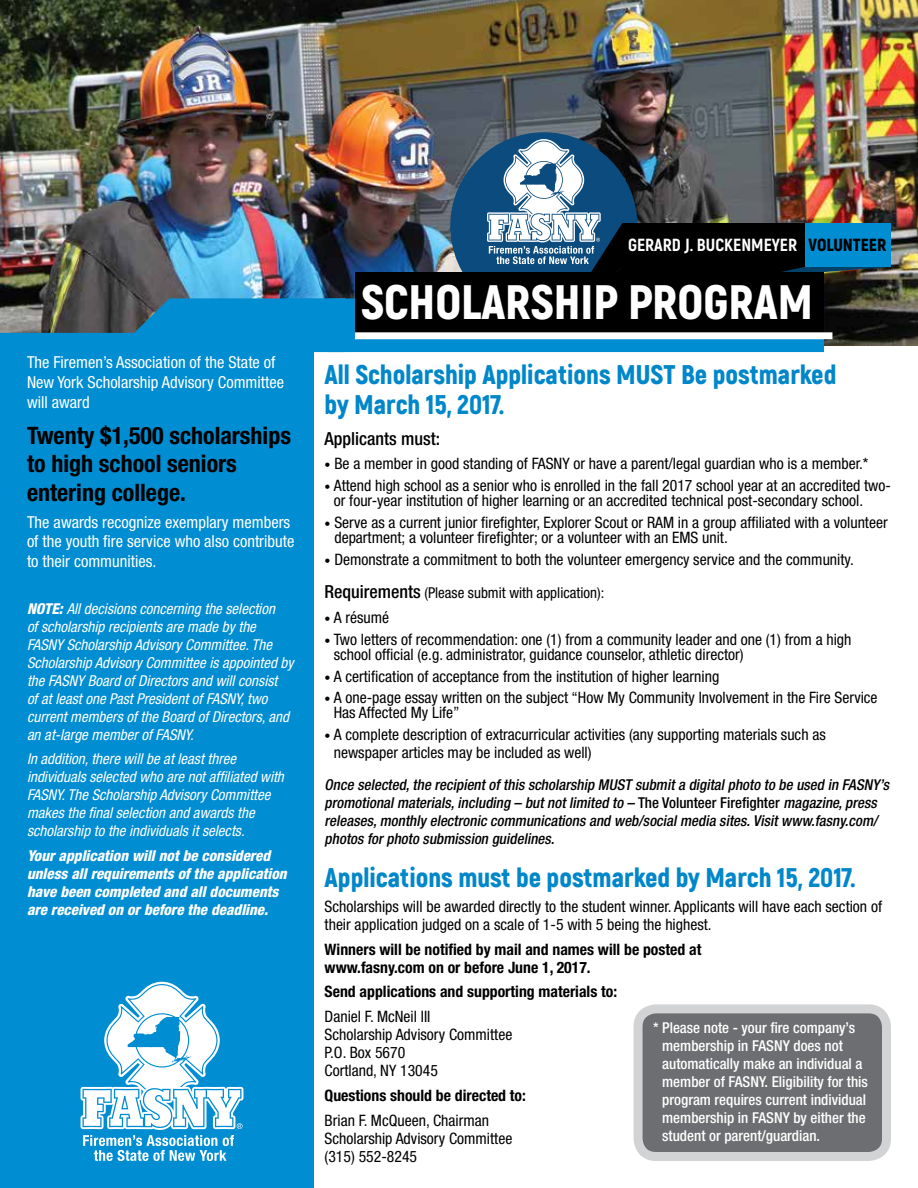
<style>
.page{position:relative;width:918px;height:1188px;background:#fff}
.page>*{position:absolute;margin:0;border:0;box-sizing:border-box;transform-origin:0 0}
.t1{font:900 48.3px "Akrobat";color:#fff}
.t2{font:900 27px/30px "Akrobat";color:#0087ca}
.t3{font:700 condensed 24px/28.8px "Helvetica Neue LT Std";color:#000}
.t4{font:500 condensed 18px "Helvetica Neue LT Std";color:#000}
.t5{font:800 17.55px "Akrobat";color:#fff}
.t6{font:900 17.55px "Akrobat";letter-spacing:-.005em;color:#000}
.t7{font:condensed 16.5px/19.8px "Helvetica Neue LT Std";color:#fff}
.t8{font:condensed 15.75px/18px "Helvetica Neue LT Std";color:#000}
.t9{font:700 condensed 15.75px/18px "Helvetica Neue LT Std";color:#000}
.t10{font:italic condensed 15px/18px "Helvetica Neue LT Std";color:#fff}
.t11{font:italic 500 condensed 15px/18px "Helvetica Neue LT Std";color:#000}
.t12{font:500 condensed 15px/18px "Helvetica Neue LT Std";color:#fff}
.t13{font:italic 800 condensed 15px/18px "Helvetica Neue LT Std";color:#fff}
.t14{font:condensed 15px "Helvetica Neue LT Std";color:#000}
.s1{font-weight:800}
.s2{font-size:12px}
.s3{font-weight:500;font-size:18px}
.s4{font-style:normal}
</style>
<div class="page">
<img style="left:0;top:0;width:918px;height:346px">
<div style="left:638px;top:1009px;width:249px;height:147px;background:#6d6e71;border-radius:18px"></div>
<div style="left:634px;top:1004px;width:257px;height:157px;border:9px solid #d1d3d4;border-radius:18px"></div>
<div style="left:450px;top:132px;width:187px;height:188px;background:#0b4b7d;border-radius:50%"></div>
<div style="left:328px;top:298px;width:496px;height:54px;background:#008dd2"></div>
<div style="left:355px;top:272px;width:469px;height:67px;background:#000"></div>
<img style="left:487px;top:139px;width:404px;height:186px">
<div style="left:355px;top:332px;width:477px;height:7px;background:#fff;border:1px solid #fff"></div>
<div style="left:0;top:345px;width:313px;height:843px;background:#008dd2"></div>
<svg style="left:0;top:298px;width:345px;height:54px"></svg>
<svg style="left:81px;top:982px;width:162px;height:179px"></svg>
<p class="t7" style="left:27px;top:353px;width:259px">The Firemen’s Association of the State of<br>New York Scholarship Advisory Committee will award</p>
<h3 class="t3" style="left:27px;top:420px;width:266px">Twenty $1,500 scholarships to high school seniors entering college.</h3>
<p class="t7" style="left:27px;top:512px;width:269px">The awards recognize exemplary members of the youth fire service who also contribute to their communities.</p>
<p class="t10" style="left:27px;top:600px;width:268px"><span class="s1">NOTE:</span> All decisions concerning the selection<br>of scholarship recipients are made by the FASNY Scholarship Advisory Committee. The Scholarship Advisory Committee is appointed by the FASNY Board of Directors and will consist<br>of at least one Past President of FASNY, two current members of the Board of Directors, and an at-large member of FASNY.</p>
<p class="t10" style="left:27px;top:750px;width:258px">In addition, there will be at least three individuals selected who are not affiliated with FASNY. The Scholarship Advisory Committee makes the final selection and awards the scholarship to the individuals it selects.</p>
<p class="t13" style="left:27px;top:847px;width:261px">Your application will not be considered unless all requirements of the application have been completed and all documents are received on or before the deadline.</p>
<p class="t5" style="left:628px;top:234px;width:171px">GERARD J. BUCKENMEYER</p>
<h1 class="t1" style="left:361px;top:271px;width:453px">SCHOLARSHIP PROGRAM</h1>
<p class="t6" style="left:808px;top:234px;width:79px">VOLUNTEER</p>
<h2 class="t2" style="left:325px;top:359px;width:513px">All Scholarship Applications MUST Be postmarked by March 15, 2017.</h2>
<p class="t4" style="left:325px;top:427px;width:117px">Applicants must:</p>
<p class="t8" style="left:325px;top:455px;width:545px"><span class="s2">•</span> Be a member in good standing of FASNY or have a parent/legal guardian who is a member.*</p>
<p class="t8" style="left:334px;top:478px;width:559px;line-height:15px;text-indent:-9px"><span class="s2">•</span> Attend high school as a senior who is enrolled in the fall 2017 school year at an accredited two&shy;or four-year institution of higher learning or an accredited technical post-secondary school.</p>
<p class="t8" style="left:334px;top:515px;width:555px;line-height:15px;text-indent:-10px"><span class="s2">•</span> Serve as a current junior firefighter, Explorer Scout or RAM in a group affiliated with a volunteer department; a volunteer firefighter; or a volunteer with an EMS unit.</p>
<p class="t8" style="left:325px;top:550px;width:531px"><span class="s2">•</span> Demonstrate a commitment to both the volunteer emergency service and the community.</p>
<p class="t14" style="left:325px;top:584px;width:281px"><span class="s3">Requirements</span> (Please submit with application):</p>
<p class="t8" style="left:325px;top:608px;width:66px"><span class="s2">•</span> A résumé</p>
<p class="t8" style="left:334px;top:632px;width:519px;line-height:15px;text-indent:-9px"><span class="s2">•</span> Two letters of recommendation: one (1) from a community leader and one (1) from a high school official (e.g. administrator, guidance counselor, athletic director)</p>
<p class="t8" style="left:325px;top:667px;width:396px"><span class="s2">•</span> A certification of acceptance from the institution of higher learning</p>
<p class="t8" style="left:334px;top:690px;width:545px;line-height:15px;text-indent:-9px"><span class="s2">•</span> A one-page essay written on the subject “How My Community Involvement in the Fire Service<br>Has Affected My Life”</p>
<p class="t8" style="left:334px;top:725px;width:494px;text-indent:-9px"><span class="s2">•</span> A complete description of extracurricular activities (any supporting materials such as newspaper articles may be included as well)</p>
<p class="t11" style="left:325px;top:775px;width:569px">Once selected,the recipientofthis scholarship MUST submita digitalphoto to be used in FASNY’s promotionalmaterials,including – butnotlimited to – <span class="s4">T h e Vo l u n t e e r F i r e fi g h t e r</span> magazine,press releases,monthly electronic communications and web/socialmedia sites.Visitwww.fasny.com/ photos forphoto submission guidelines.</p>
<h2 class="t2" style="left:325px;top:862px;width:532px">Applications must be postmarked by March 15, 2017.</h2>
<p class="t8" style="left:325px;top:897px;width:559px">Scholarships will be awarded directly to the student winner. Applicants will have each section of their application judged on a scale of 1-5 with 5 being the highest.</p>
<p class="t9" style="left:325px;top:940px;width:378px">Winners will be notified by mail and names will be posted at www.fasny.com on or before June 1, 2017.</p>
<p class="t9" style="left:325px;top:982px;width:294px">Send applications and supporting materials to:</p>
<p class="t8" style="left:325px;top:1007px;width:189px">Daniel F. McNeil III<br>Scholarship Advisory Committee<br>P.O. Box 5670<br>Cortland, NY 13045</p>
<p class="t9" style="left:325px;top:1086px;width:203px">Questions should be directed to:</p>
<p class="t8" style="left:325px;top:1111px;width:189px">Brian F. McQueen, Chairman<br>Scholarship Advisory Committee (315) 552-8245</p>
<p class="t12" style="left:662px;top:1019px;width:207px;text-indent:-9px">* Please note - your fire company’s membership in FASNY does not automatically make an individual a member of FASNY. Eligibility for this program requires current individual membership in FASNY by either the student or parent/guardian.</p>
</div>
